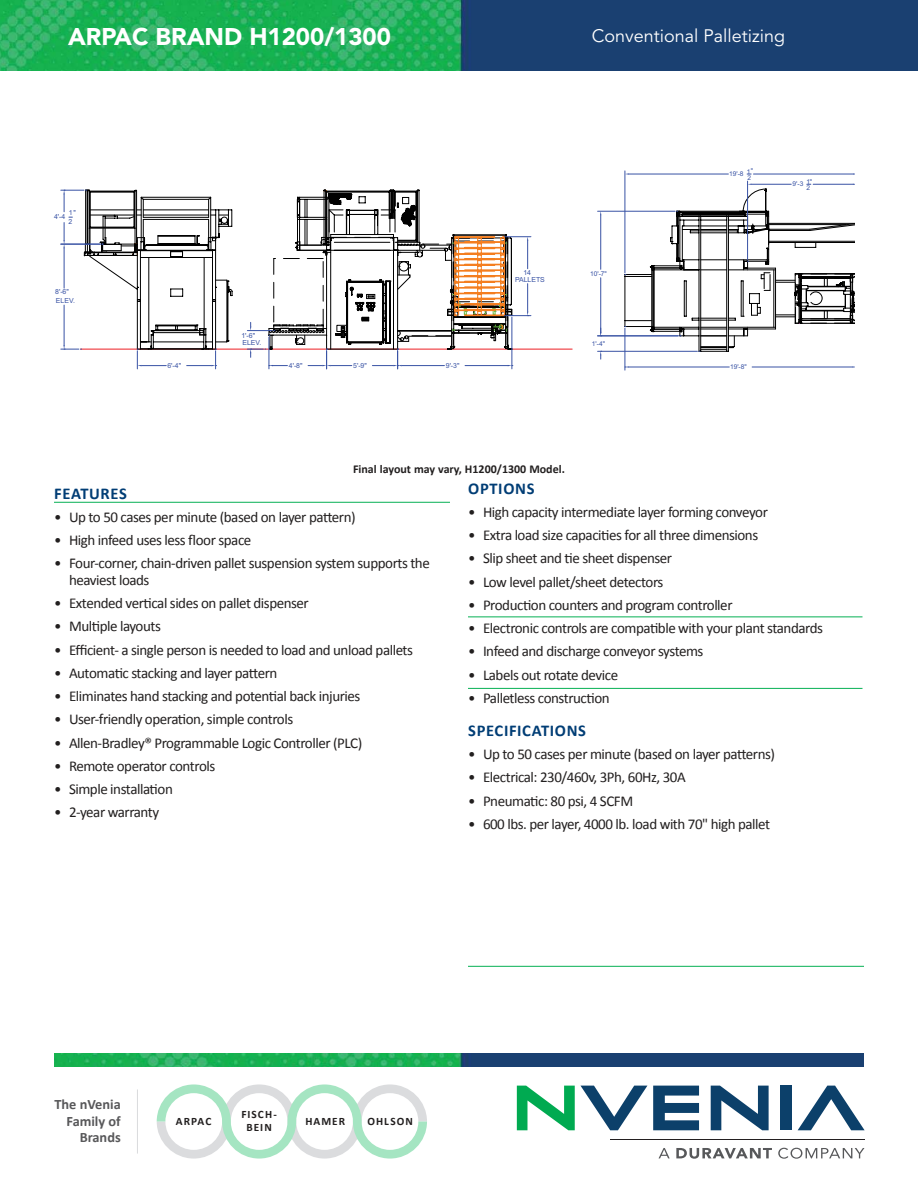
<style>
.page{position:relative;width:918px;height:1188px;background:#fff}
.page>*{position:absolute;margin:0;border:0;box-sizing:border-box;transform-origin:0 0}
.t1{font:900 24px "Avenir LT Std";color:#fff}
.t2{font:18px "Avenir LT Std";color:#fff}
.t3{font:700 16.5px "Calibri";letter-spacing:.04em;color:#003d75}
.t4{font:15px/16.5px "Calibri";letter-spacing:-.03em;color:#221f1f}
.t5{font:700 14.4px/16.4px "Calibri";color:#58585a;text-align:right}
.t6{font:700 12px "Calibri";color:#221f1f}
.t7{font:700 11.25px/13.5px "Calibri";letter-spacing:.09em;color:#221f1f;text-align:center}
.t8{font:6.9px/6.9px "Arial";color:#3852a4}
.t9{font:6.6px "Arial";color:#3852a4}
</style>
<div class="page">
<hr style="left:54px;top:502px;width:396px;height:1px;background:#06b054">
<hr style="left:468px;top:616px;width:395px;height:1px;background:#06b054">
<hr style="left:468px;top:688px;width:395px;height:1px;background:#06b054">
<hr style="left:468px;top:966px;width:396px;height:1px;background:#06b054">
<svg style="left:157px;top:1084px;width:270px;height:75px"></svg>
<hr style="left:137px;top:1089px;width:1px;height:65px;background:#dbdcde">
<svg style="left:659px;top:1148px;width:11px;height:10px"></svg>
<svg style="left:676px;top:1148px;width:96px;height:11px"></svg>
<svg style="left:778px;top:1148px;width:87px;height:11px"></svg>
<hr style="left:610px;top:1139px;width:255px;height:1px;background:#231f20">
<svg style="left:517px;top:1086px;width:130px;height:44px"></svg>
<svg style="left:711px;top:1086px;width:58px;height:44px"></svg>
<div style="left:780px;top:1086px;width:12px;height:44px;background:#0c406a"></div>
<svg style="left:798px;top:1086px;width:67px;height:44px"></svg>
<svg style="left:653px;top:1086px;width:46px;height:44px"></svg>
<img style="left:54px;top:1053px;width:810px;height:13px">
<img style="left:0;top:0;width:918px;height:71px">
<hr style="left:81px;top:349px;width:491px;height:1px;background:#ed1e24">
<svg style="left:61px;top:189px;width:470px;height:180px"></svg>
<hr style="left:856px;top:325px;width:1px;height:45px;background:#3852a4">
<hr style="left:625px;top:328px;width:1px;height:42px;background:#3852a4">
<hr style="left:752px;top:367px;width:101px;height:1px;background:#3852a4">
<hr style="left:629px;top:367px;width:100px;height:1px;background:#3852a4">
<hr style="left:625px;top:171px;width:1px;height:102px;background:#3852a4">
<hr style="left:857px;top:171px;width:1px;height:51px;background:#3852a4">
<hr style="left:629px;top:174px;width:99px;height:1px;background:#3852a4">
<hr style="left:753px;top:174px;width:100px;height:1px;background:#3852a4">
<hr style="left:598px;top:211px;width:77px;height:1px;background:#3852a4">
<hr style="left:600px;top:215px;width:1px;height:54px;background:#3852a4">
<hr style="left:600px;top:278px;width:1px;height:54px;background:#3852a4">
<hr style="left:598px;top:336px;width:80px;height:1px;background:#3852a4">
<hr style="left:598px;top:351px;width:99px;height:1px;background:#3852a4">
<svg style="left:600px;top:328px;width:2px;height:9px"></svg>
<svg style="left:600px;top:351px;width:2px;height:8px"></svg>
<hr style="left:747px;top:181px;width:1px;height:79px;background:#3852a4">
<svg style="left:624px;top:184px;width:234px;height:168px"></svg>
<h1 class="t1" style="left:68px;top:22px;width:324px">ARPAC BRAND H1200/1300</h1>
<p class="t2" style="left:592px;top:29px;width:195px">Conventional Palletizing</p>
<p class="t8" style="left:54px;top:213px;width:13px">4'-4</p>
<p class="t8" style="left:68px;top:209px;width:9px;line-height:8.4px">1"<br>2</p>
<p class="t8" style="left:55px;top:288px;width:21px;line-height:8.4px">8'-6"<br>ELEV.</p>
<p class="t8" style="left:241px;top:332px;width:22px">1'-6"<br>ELEV.</p>
<p class="t8" style="left:515px;top:269px;width:31px;text-indent:8px">14<br>PALLETS</p>
<p class="t9" style="left:590px;top:269px;width:18px">10'-7"</p>
<p class="t9" style="left:592px;top:340px;width:15px">1'-4"</p>
<p class="t9" style="left:751px;top:167px;width:4px">"</p>
<p class="t9" style="left:729px;top:170px;width:23px">19'-8 1</p>
<p class="t9" style="left:747px;top:174px;width:5px">2</p>
<p class="t8" style="left:289px;top:362px;width:15px">4'-8"</p>
<p class="t8" style="left:353px;top:362px;width:15px">5'-9"</p>
<p class="t8" style="left:446px;top:362px;width:15px">9'-3"</p>
<p class="t8" style="left:167px;top:362px;width:15px">6'-4"</p>
<p class="t9" style="left:730px;top:363px;width:18px">19'-8"</p>
<p class="t6" style="left:353px;top:465px;width:213px">Final layout may vary, H1200/1300 Model.</p>
<p class="t9" style="left:793px;top:180px;width:19px">9'-3 1</p>
<p class="t9" style="left:806px;top:184px;width:5px">2</p>
<p class="t9" style="left:810px;top:178px;width:4px">"</p>
<p class="t3" style="left:54px;top:487px;width:74px">FEATURES</p>
<p class="t4" style="left:54px;top:510px;width:303px">• Up to 50 cases per minute (based on layer pattern)</p>
<p class="t4" style="left:54px;top:533px;width:199px">• High infeed uses less floor space</p>
<p class="t4" style="left:69px;top:556px;width:362px;text-indent:-15px">• Four-corner, chain-driven pallet suspension system supports the heaviest loads</p>
<p class="t4" style="left:54px;top:596px;width:256px">• Extended vertical sides on pallet dispenser</p>
<p class="t4" style="left:54px;top:619px;width:108px">• Multiple layouts</p>
<p class="t4" style="left:54px;top:643px;width:361px">• Efficient- a single person is needed to load and unload pallets</p>
<p class="t4" style="left:54px;top:666px;width:225px">• Automatic stacking and layer pattern</p>
<p class="t4" style="left:54px;top:689px;width:308px">• Eliminates hand stacking and potential back injuries</p>
<p class="t4" style="left:54px;top:712px;width:241px">• User-friendly operation, simple controls</p>
<p class="t4" style="left:54px;top:736px;width:310px">• Allen-Bradley® Programmable Logic Controller (PLC)</p>
<p class="t4" style="left:54px;top:759px;width:163px">• Remote operator controls</p>
<p class="t4" style="left:54px;top:782px;width:120px">• Simple installation</p>
<p class="t4" style="left:54px;top:805px;width:107px">• 2-year warranty</p>
<p class="t3" style="left:468px;top:482px;width:68px">OPTIONS</p>
<p class="t4" style="left:468px;top:505px;width:301px">• High capacity intermediate layer forming conveyor</p>
<p class="t4" style="left:468px;top:528px;width:292px">• Extra load size capacities for all three dimensions</p>
<p class="t4" style="left:468px;top:551px;width:206px">• Slip sheet and tie sheet dispenser</p>
<p class="t4" style="left:468px;top:575px;width:197px">• Low level pallet/sheet detectors</p>
<p class="t4" style="left:468px;top:598px;width:266px">• Production counters and program controller</p>
<p class="t4" style="left:468px;top:621px;width:357px">• Electronic controls are compatible with your plant standards</p>
<p class="t4" style="left:468px;top:644px;width:237px">• Infeed and discharge conveyor systems</p>
<p class="t4" style="left:468px;top:668px;width:152px">• Labels out rotate device</p>
<p class="t4" style="left:468px;top:691px;width:143px">• Palletless construction</p>
<p class="t3" style="left:468px;top:724px;width:119px">SPECIFICATIONS</p>
<p class="t4" style="left:468px;top:747px;width:309px">• Up to 50 cases per minute (based on layer patterns)</p>
<p class="t4" style="left:468px;top:770px;width:219px">• Electrical: 230/460v, 3Ph, 60Hz, 30A</p>
<p class="t4" style="left:468px;top:794px;width:167px">• Pneumatic: 80 psi, 4 SCFM</p>
<p class="t4" style="left:468px;top:817px;width:304px">• 600 lbs. per layer, 4000 lb. load with 70" high pallet</p>
<p class="t5" style="left:55px;top:1098px;width:68px">The nVenia<br>Family of<br>Brands</p>
<p class="t7" style="left:241px;top:1108px;width:37px">FISCH-<br>BEIN</p>
<p class="t7" style="left:176px;top:1115px;width:37px">ARPAC</p>
<p class="t7" style="left:305px;top:1115px;width:41px">HAMER</p>
<p class="t7" style="left:367px;top:1115px;width:47px">OHLSON</p>
</div>
